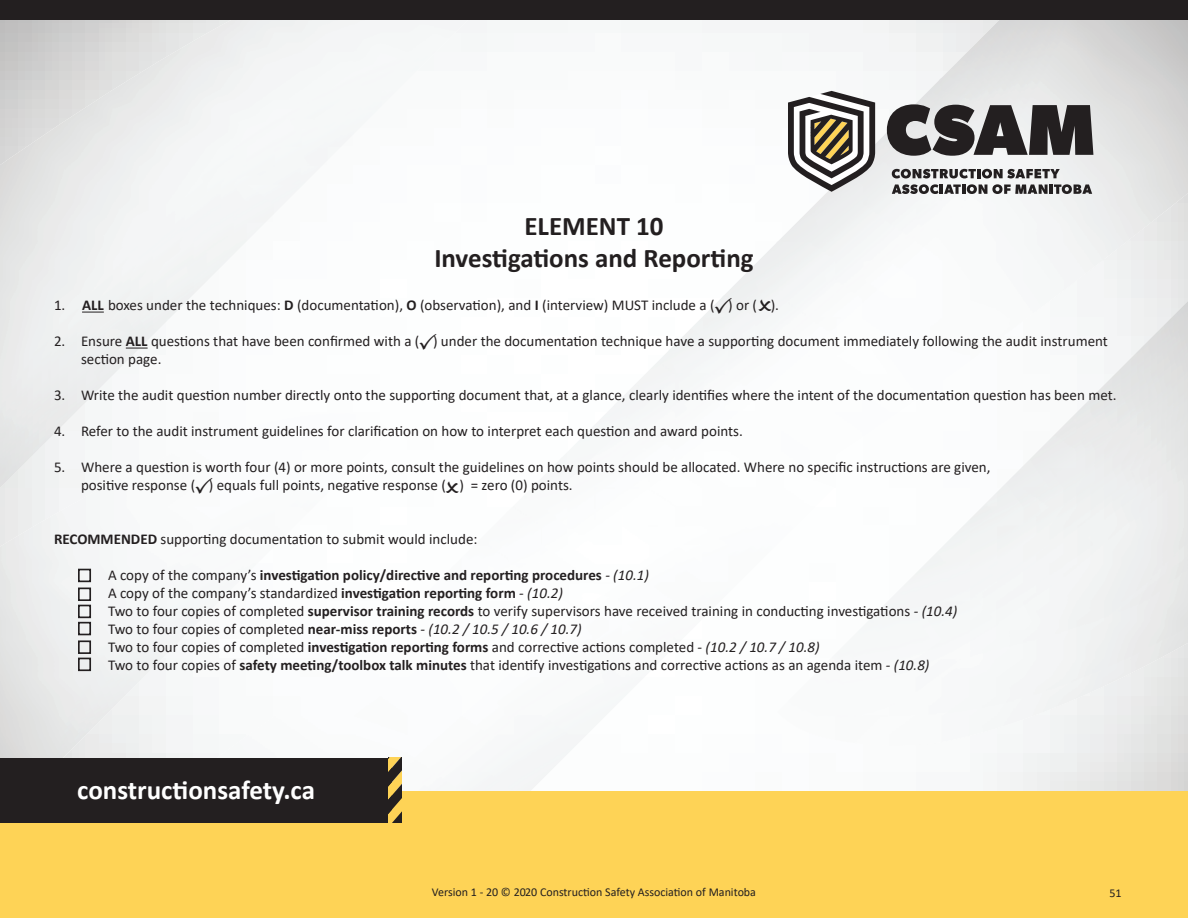
<style>
.page{position:relative;width:1188px;height:918px;background:#fff}
.page>*{position:absolute;margin:0;border:0;box-sizing:border-box;transform-origin:0 0}
.t1{font:700 27px "Calibri";color:#231f20}
.t2{font:700 27px "Calibri";color:#fff}
.t3{font:15px/18px "Calibri";color:#231f20}
.t4{font:700 15px "Calibri";color:#231f20}
.t5{font:12px "Calibri";color:#231f20}
.s1{font-weight:700}
.s2{font-weight:400}
.s3{font-weight:400;font-style:italic}
.s4{font-style:italic}
</style>
<div class="page">
<svg style="left:702px;top:20px;width:486px;height:771px"></svg>
<img style="left:833px;top:248px;width:355px;height:498px">
<img style="left:939px;top:20px;width:249px;height:228px">
<img style="left:885px;top:78px;width:56px;height:343px">
<img style="left:833px;top:194px;width:54px;height:264px">
<img style="left:776px;top:187px;width:57px;height:286px">
<img style="left:722px;top:241px;width:56px;height:229px">
<img style="left:671px;top:295px;width:53px;height:175px">
<img style="left:939px;top:246px;width:165px;height:111px">
<img style="left:1102px;top:246px;width:19px;height:15px">
<img style="left:939px;top:355px;width:39px;height:28px">
<img style="left:390px;top:473px;width:444px;height:318px">
<img style="left:406px;top:470px;width:402px;height:165px">
<img style="left:0;top:414px;width:390px;height:344px">
<svg style="left:788px;top:91px;width:305px;height:103px"></svg>
<div style="left:0;top:791px;width:1188px;height:127px;background:#fed356"></div>
<div style="left:0;top:758px;width:392px;height:65px;background:#231f20"></div>
<svg style="left:389px;top:758px;width:12px;height:65px"></svg>
<div style="left:0;top:0;width:1188px;height:20px;background:#231f20"></div>
<svg style="left:126px;top:348px;width:22px;height:1px"></svg>
<div style="left:78px;top:569px;width:13px;height:13px;border:2px solid #231f20"></div>
<div style="left:78px;top:588px;width:13px;height:13px;border:2px solid #231f20"></div>
<div style="left:78px;top:622px;width:13px;height:13px;border:2px solid #231f20"></div>
<div style="left:78px;top:605px;width:13px;height:13px;border:2px solid #231f20"></div>
<div style="left:78px;top:640px;width:13px;height:14px;border:2px solid #231f20"></div>
<div style="left:78px;top:658px;width:13px;height:13px;border:2px solid #231f20"></div>
<svg style="left:82px;top:312px;width:22px;height:1px"></svg>
<svg style="left:715px;top:297px;width:17px;height:16px"></svg>
<svg style="left:759px;top:299px;width:12px;height:12px"></svg>
<svg style="left:196px;top:477px;width:16px;height:16px"></svg>
<svg style="left:446px;top:481px;width:13px;height:12px"></svg>
<p class="t1" style="left:524px;top:207px;width:141px">ELEMENT 10</p>
<p class="t1" style="left:434px;top:239px;width:321px">Investigations and Reporting</p>
<p class="t3" style="left:54px;top:296px;width:13px">1.</p>
<p class="t3" style="left:82px;top:296px;width:698px"><span class="s1">ALL</span> boxes under the techniques: <span class="s1">D</span> (documentation), <span class="s1">O</span> (observation), and <span class="s1">I</span> (interview) MUST include a ( ) or ( ).</p>
<p class="t3" style="left:81px;top:332px;width:1028px;text-indent:-27px">2. Ensure <span class="s1">ALL</span> questions that have been confirmed with a ( ) under the documentation technique have a supporting document immediately following the audit instrument section page.</p>
<p class="t3" style="left:54px;top:386px;width:1064px">3. Write the audit question number directly onto the supporting document that, at a glance, clearly identifies where the intent of the documentation question has been met.</p>
<p class="t3" style="left:54px;top:422px;width:690px">4. Refer to the audit instrument guidelines for clarification on how to interpret each question and award points.</p>
<p class="t3" style="left:54px;top:458px;width:938px">5. Where a question is worth four (4) or more points, consult the guidelines on how points should be allocated. Where no specific instructions are given,</p>
<p class="t3" style="left:81px;top:476px;width:493px">positive response ( ) equals full points, negative response ( ) = zero (0) points.</p>
<p class="t3" style="left:54px;top:530px;width:425px"><span class="s1">RECOMMENDED</span> supporting documentation to submit would include:</p>
<p class="t4" style="left:108px;top:565px;width:543px"><span class="s2">A copy of the company’s</span> investigation policy/directive and reporting procedures <span class="s3">- (10.1)</span></p>
<p class="t3" style="left:108px;top:584px;width:456px">A copy of the company’s standardized <span class="s1">investigation reporting form</span> <span class="s4">- (10.2)</span></p>
<p class="t3" style="left:108px;top:602px;width:851px">Two to four copies of completed <span class="s1">supervisor training records</span> to verify supervisors have received training in conducting investigations <span class="s4">- (10.4)</span></p>
<p class="t3" style="left:108px;top:620px;width:475px">Two to four copies of completed <span class="s1">near-miss reports</span> <span class="s4">- (10.2 / 10.5 / 10.6 / 10.7)</span></p>
<p class="t3" style="left:108px;top:638px;width:713px">Two to four copies of completed <span class="s1">investigation reporting forms</span> and corrective actions completed <span class="s4">- (10.2 / 10.7 / 10.8)</span></p>
<p class="t3" style="left:108px;top:656px;width:823px">Two to four copies of <span class="s1">safety meeting/toolbox talk minutes</span> that identify investigations and corrective actions as an agenda item <span class="s4">- (10.8)</span></p>
<h1 class="t2" style="left:77px;top:771px;width:239px">constructionsafety.ca</h1>
<p class="t5" style="left:432px;top:883px;width:326px">Version 1 - 20 © 2020 Construction Safety Association of Manitoba</p>
<p class="t5" style="left:1110px;top:885px;width:14px">51</p>
</div>
